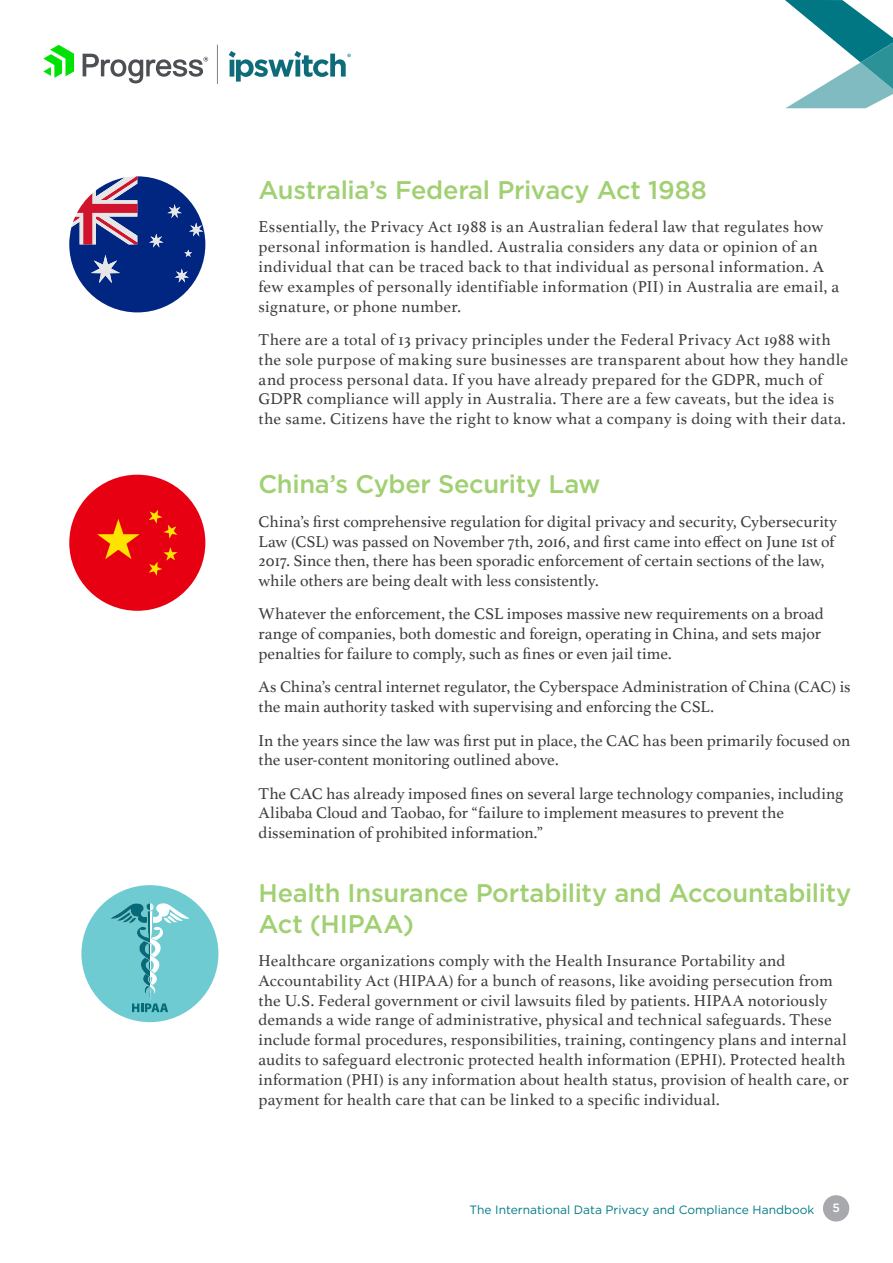
<style>
.page{position:relative;width:893px;height:1263px;background:#fff}
.page>*{position:absolute;margin:0;border:0;box-sizing:border-box;transform-origin:0 0}
.Section_Header{font:500 25.5px/30.6px "Gotham";letter-spacing:-.01em;color:#a1d072}
.Section_Header-2{font:16.5px/19.8px "Athelas";letter-spacing:.01em;color:#3e3e3f}
.t1{font:12px "Gotham";color:#007b85}
.t2{font:500 12px "Gotham";color:#fff}
</style>
<div class="page">
<div style="left:823px;top:1195px;width:26px;height:26px;background:#a8a9ad;border-radius:50%"></div>
<svg style="left:785px;top:0;width:108px;height:108px"></svg>
<svg style="left:229px;top:51px;width:122px;height:31px"></svg>
<svg style="left:43px;top:45px;width:31px;height:33px"></svg>
<svg style="left:83px;top:54px;width:125px;height:29px"></svg>
<hr style="left:217px;top:45px;width:1px;height:39px;background:#7e848f">
<div style="left:81px;top:885px;width:137px;height:137px;background:#6fcbd2;border-radius:50%"></div>
<svg style="left:110px;top:903px;width:80px;height:109px"></svg>
<svg style="left:69px;top:176px;width:136px;height:136px"></svg>
<div style="left:69px;top:475px;width:136px;height:136px;background:#e60012;border-radius:50%"></div>
<svg style="left:97px;top:519px;width:43px;height:40px"></svg>
<svg style="left:149px;top:510px;width:28px;height:29px"></svg>
<svg style="left:149px;top:547px;width:29px;height:29px"></svg>
<p class="Section_Header" style="left:259px;top:174px;width:450px">Australia’s Federal Privacy Act 1988</p>
<p class="Section_Header-2" style="left:259px;top:217px;width:582px">Essentially, the Privacy Act 1988 is an Australian federal law that regulates how personal information is handled. Australia considers any data or opinion of an individual that can be traced back to that individual as personal information. A few examples of personally identifiable information (PII) in Australia are email, a signature, or phone number.</p>
<p class="Section_Header-2" style="left:259px;top:329px;width:591px">There are a total of 13 privacy principles under the Federal Privacy Act 1988 with the sole purpose of making sure businesses are transparent about how they handle and process personal data. If you have already prepared for the GDPR, much of GDPR compliance will apply in Australia. There are a few caveats, but the idea is the same. Citizens have the right to know what a company is doing with their data.</p>
<p class="Section_Header" style="left:259px;top:468px;width:343px">China’s Cyber Security Law</p>
<p class="Section_Header-2" style="left:259px;top:511px;width:580px">China’s first comprehensive regulation for digital privacy and security, Cybersecurity Law (CSL) was passed on November 7th, 2016, and first came into effect on June 1st of 2017. Since then, there has been sporadic enforcement of certain sections of the law, while others are being dealt with less consistently.</p>
<p class="Section_Header-2" style="left:259px;top:604px;width:567px">Whatever the enforcement, the CSL imposes massive new requirements on a broad range of companies, both domestic and foreign, operating in China, and sets major penalties for failure to comply, such as fines or even jail time.</p>
<p class="Section_Header-2" style="left:259px;top:676px;width:594px">As China’s central internet regulator, the Cyberspace Administration of China (CAC) is the main authority tasked with supervising and enforcing the CSL.</p>
<p class="Section_Header-2" style="left:259px;top:730px;width:593px">In the years since the law was first put in place, the CAC has been primarily focused on the user-content monitoring outlined above.</p>
<p class="Section_Header-2" style="left:259px;top:783px;width:586px">The CAC has already imposed fines on several large technology companies, including<br>Alibaba Cloud and Taobao, for “failure to implement measures to prevent the dissemination of prohibited information.”</p>
<p class="Section_Header" style="left:259px;top:877px;width:594px">Health Insurance Portability and Accountability<br>Act (HIPAA)</p>
<p class="Section_Header-2" style="left:259px;top:950px;width:592px">Healthcare organizations comply with the Health Insurance Portability and Accountability Act (HIPAA) for a bunch of reasons, like avoiding persecution from the U.S. Federal government or civil lawsuits filed by patients. HIPAA notoriously demands a wide range of administrative, physical and technical safeguards. These include formal procedures, responsibilities, training, contingency plans and internal audits to safeguard electronic protected health information (EPHI). Protected health information (PHI) is any information about health status, provision of health care, or payment for health care that can be linked to a specific individual.</p>
<p class="t1" style="left:470px;top:1203px;width:346px">The International Data Privacy and Compliance Handbook</p>
<p class="t2" style="left:832px;top:1201px;width:9px">5</p>
</div>
